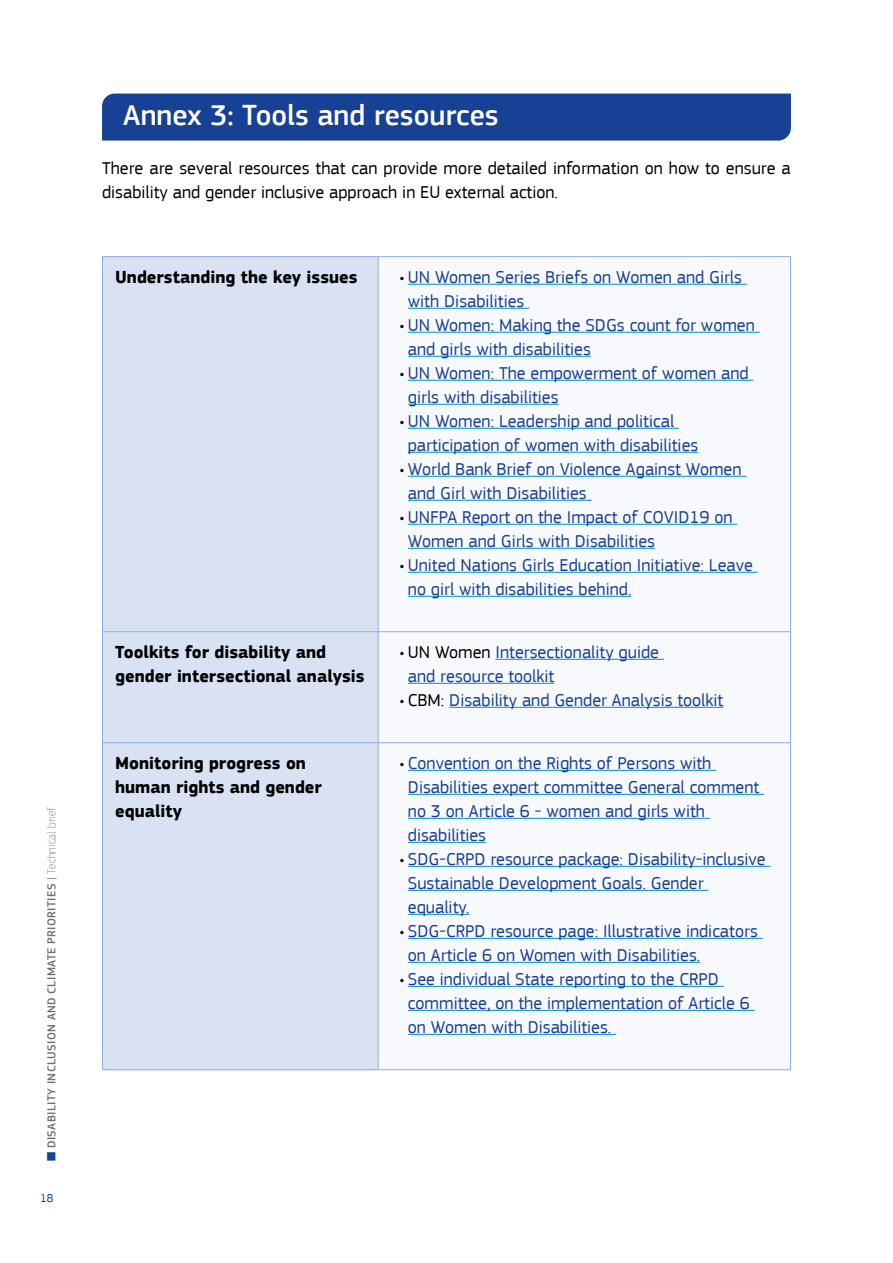
<style>
.page{position:relative;width:893px;height:1263px;background:#fff}
.page>*{position:absolute;margin:0;border:0;box-sizing:border-box;transform-origin:0 0}
.Heading_1_NO_NUMBER{font:500 30px "EC Square Sans Pro";color:#fff}
.Table_BODY_BULLETS{font:18px/24px "EC Square Sans Pro";color:#164194}
.Bodytext{font:18px/24px "EC Square Sans Pro";color:#000}
.Table_BODY_BOLD{font:700 18px/24px "EC Square Sans Pro";color:#000}
.t1{font:500 12px "EC Square Sans Pro";letter-spacing:.03em;color:#706f6f}
.t2{font:12px "EC Square Sans Pro";color:#164194}
.s1{color:#164194}
.s2{font-weight:400}
.s3{font-weight:100}
.s4{color:#000}
</style>
<div class="page">
<div style="left:102px;top:94px;width:689px;height:47px;background:#164194"></div>
<div style="left:103px;top:257px;width:275px;height:812px;background:#d9e2f3"></div>
<svg style="left:379px;top:257px;width:411px;height:778px"></svg>
<hr style="left:102px;top:631px;width:276px;height:1px;background:#8eaadb">
<hr style="left:102px;top:742px;width:276px;height:1px;background:#8eaadb">
<hr style="left:102px;top:256px;width:276px;height:1px;background:#8eaadb">
<hr style="left:102px;top:257px;width:1px;height:374px;background:#8eaadb">
<hr style="left:102px;top:632px;width:1px;height:110px;background:#8eaadb">
<hr style="left:102px;top:743px;width:1px;height:326px;background:#8eaadb">
<hr style="left:102px;top:1069px;width:276px;height:1px;background:#8eaadb">
<hr style="left:378px;top:256px;width:413px;height:1px;background:#8eaadb">
<hr style="left:378px;top:257px;width:1px;height:374px;background:#8eaadb">
<hr style="left:790px;top:257px;width:1px;height:374px;background:#8eaadb">
<hr style="left:378px;top:631px;width:413px;height:1px;background:#8eaadb">
<hr style="left:378px;top:632px;width:1px;height:110px;background:#8eaadb">
<hr style="left:790px;top:632px;width:1px;height:110px;background:#8eaadb">
<hr style="left:378px;top:742px;width:413px;height:1px;background:#8eaadb">
<hr style="left:378px;top:743px;width:1px;height:326px;background:#8eaadb">
<hr style="left:790px;top:743px;width:1px;height:326px;background:#8eaadb">
<hr style="left:378px;top:1069px;width:413px;height:1px;background:#8eaadb">
<hr style="left:408px;top:284px;width:339px;height:1px;background:#008fcf">
<hr style="left:408px;top:308px;width:121px;height:1px;background:#008fcf">
<hr style="left:408px;top:332px;width:352px;height:1px;background:#008fcf">
<hr style="left:408px;top:356px;width:183px;height:1px;background:#008fcf">
<hr style="left:408px;top:380px;width:345px;height:1px;background:#008fcf">
<hr style="left:408px;top:404px;width:150px;height:1px;background:#008fcf">
<hr style="left:408px;top:428px;width:271px;height:1px;background:#008fcf">
<hr style="left:408px;top:452px;width:290px;height:1px;background:#008fcf">
<hr style="left:408px;top:476px;width:338px;height:1px;background:#008fcf">
<hr style="left:408px;top:500px;width:179px;height:1px;background:#008fcf">
<hr style="left:408px;top:524px;width:329px;height:1px;background:#008fcf">
<hr style="left:408px;top:548px;width:247px;height:1px;background:#008fcf">
<hr style="left:408px;top:572px;width:350px;height:1px;background:#008fcf">
<hr style="left:408px;top:596px;width:223px;height:1px;background:#008fcf">
<hr style="left:496px;top:659px;width:168px;height:1px;background:#008fcf">
<hr style="left:408px;top:683px;width:146px;height:1px;background:#008fcf">
<hr style="left:449px;top:707px;width:274px;height:1px;background:#008fcf">
<hr style="left:408px;top:770px;width:308px;height:1px;background:#008fcf">
<hr style="left:408px;top:794px;width:356px;height:1px;background:#008fcf">
<hr style="left:408px;top:818px;width:302px;height:1px;background:#008fcf">
<hr style="left:408px;top:842px;width:78px;height:1px;background:#008fcf">
<hr style="left:408px;top:866px;width:363px;height:1px;background:#008fcf">
<hr style="left:408px;top:890px;width:300px;height:1px;background:#008fcf">
<hr style="left:408px;top:914px;width:61px;height:1px;background:#008fcf">
<hr style="left:408px;top:938px;width:355px;height:1px;background:#008fcf">
<hr style="left:408px;top:962px;width:292px;height:1px;background:#008fcf">
<hr style="left:408px;top:986px;width:316px;height:1px;background:#008fcf">
<hr style="left:408px;top:1010px;width:347px;height:1px;background:#008fcf">
<hr style="left:408px;top:1034px;width:208px;height:1px;background:#008fcf">
<p class="t1" style="left:45px;top:1161px;width:356px;rotate:-90deg"><span class="s1">■</span> DISABILITY INCLUSION AND CLIMATE PRIORITIES <span class="s2">|</span> <span class="s3">Technical brief</span></p>
<p class="t2" style="left:40px;top:1191px;width:15px">18</p>
<h1 class="Heading_1_NO_NUMBER" style="left:123px;top:97px;width:377px">Annex 3: Tools and resources</h1>
<p class="Bodytext" style="left:102px;top:156px;width:690px">There are several resources that can provide more detailed information on how to ensure a disability and gender inclusive approach in EU external action.</p>
<p class="Table_BODY_BOLD" style="left:115px;top:266px;width:244px">Understanding the key issues</p>
<p class="Table_BODY_BULLETS" style="left:408px;top:265px;width:336px;text-indent:-9px"><span class="s4">•</span> UN Women Series Briefs on Women and Girls with Disabilities</p>
<p class="Table_BODY_BULLETS" style="left:408px;top:313px;width:348px;text-indent:-9px"><span class="s4">•</span> UN Women: Making the SDGs count for women and girls with disabilities</p>
<p class="Table_BODY_BULLETS" style="left:408px;top:361px;width:342px;text-indent:-9px"><span class="s4">•</span> UN Women: The empowerment of women and girls with disabilities</p>
<p class="Table_BODY_BULLETS" style="left:408px;top:409px;width:292px;text-indent:-9px"><span class="s4">•</span> UN Women: Leadership and political participation of women with disabilities</p>
<p class="Table_BODY_BULLETS" style="left:408px;top:457px;width:335px;text-indent:-9px"><span class="s4">•</span> World Bank Brief on Violence Against Women and Girl with Disabilities</p>
<p class="Table_BODY_BULLETS" style="left:408px;top:505px;width:326px;text-indent:-9px"><span class="s4">•</span> UNFPA Report on the Impact of COVID19 on<br>Women and Girls with Disabilities</p>
<p class="Table_BODY_BULLETS" style="left:408px;top:553px;width:346px;text-indent:-9px"><span class="s4">•</span> United Nations Girls Education Initiative: Leave no girl with disabilities behind.</p>
<p class="Table_BODY_BOLD" style="left:115px;top:641px;width:251px">Toolkits for disability and gender intersectional analysis</p>
<p class="Table_BODY_BULLETS" style="left:408px;top:640px;width:253px;text-indent:-9px"><span class="s4">• UN Women</span> Intersectionality guide and resource toolkit</p>
<p class="Table_BODY_BULLETS" style="left:399px;top:688px;width:325px"><span class="s4">• CBM:</span> Disability and Gender Analysis toolkit</p>
<p class="Table_BODY_BOLD" style="left:115px;top:752px;width:208px">Monitoring progress on human rights and gender equality</p>
<p class="Table_BODY_BULLETS" style="left:408px;top:751px;width:353px;text-indent:-9px"><span class="s4">•</span> Convention on the Rights of Persons with Disabilities expert committee General comment no 3 on Article 6 - women and girls with disabilities</p>
<p class="Table_BODY_BULLETS" style="left:408px;top:847px;width:359px;text-indent:-9px"><span class="s4">•</span> SDG-CRPD resource package: Disability-inclusive<br>Sustainable Development Goals. Gender equality.</p>
<p class="Table_BODY_BULLETS" style="left:408px;top:919px;width:351px;text-indent:-9px"><span class="s4">•</span> SDG-CRPD resource page: Illustrative indicators on Article 6 on Women with Disabilities.</p>
<p class="Table_BODY_BULLETS" style="left:408px;top:967px;width:343px;text-indent:-9px"><span class="s4">•</span> See individual State reporting to the CRPD committee, on the implementation of Article 6 on Women with Disabilities.</p>
</div>
